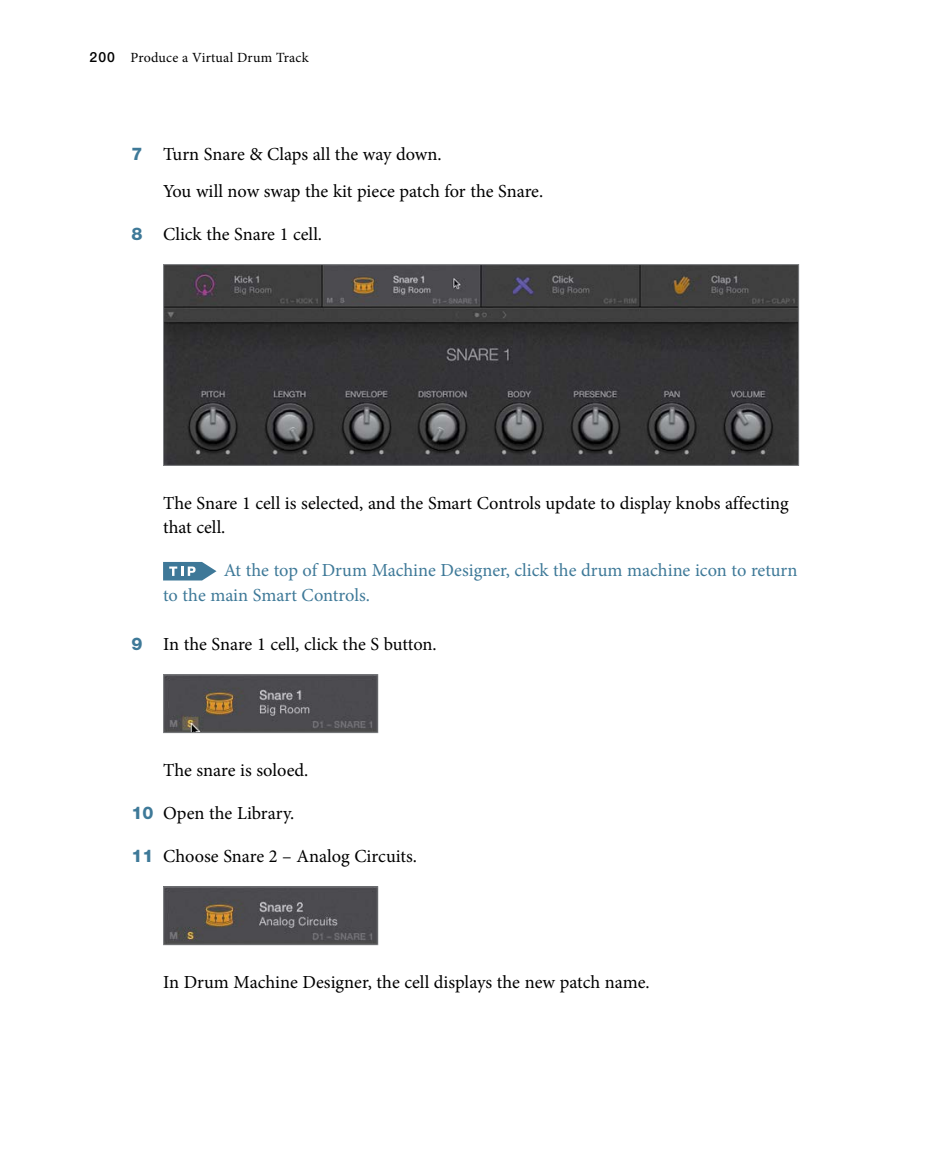
<style>
.page{position:relative;width:930px;height:1151px;background:#fff}
.page>*{position:absolute;margin:0;border:0;box-sizing:border-box;transform-origin:0 0}
.t1{font:18.38px/36.8px "Minion Pro";letter-spacing:-.005em;color:#000}
.t2{font:18.38px/24.5px "Minion Pro";color:#3e7998}
.t3{font:14px "Minion Pro";letter-spacing:.015em;color:#000}
.s1{font-family:"Helvetica Neue LT Std";font-weight:500}
.s2{font-family:"Helvetica Neue LT Std";font-weight:800;font-size:17.5px;color:#3e7998}
</style>
<div class="page">
<img style="left:165px;top:266px;width:632px;height:198px">
<div style="left:163px;top:264px;width:636px;height:202px;border:1px solid #808285"></div>
<svg style="left:163px;top:562px;width:53px;height:18px"></svg>
<img style="left:165px;top:676px;width:211px;height:55px">
<div style="left:163px;top:674px;width:215px;height:59px;border:1px solid #808285"></div>
<img style="left:165px;top:888px;width:211px;height:55px">
<div style="left:163px;top:886px;width:215px;height:59px;border:1px solid #808285"></div>
<p class="t3" style="left:90px;top:48px;width:221px"><span class="s1">200</span> Produce a Virtual Drum Track</p>
<p class="t1" style="left:163px;top:136px;width:382px;text-indent:-32px"><span class="s2">7</span> Turn Snare &amp; Claps all the way down.<br>You will now swap the kit piece patch for the Snare.</p>
<p class="t1" style="left:132px;top:215px;width:192px"><span class="s2">8</span> Click the Snare 1 cell.</p>
<p class="t1" style="left:163px;top:490px;width:627px;line-height:24.5px">The Snare 1 cell is selected, and the Smart Controls update to display knobs affecting that cell.</p>
<p class="t2" style="left:163px;top:558px;width:636px;text-indent:61px">At the top of Drum Machine Designer, click the drum machine icon to return to the main Smart Controls.</p>
<p class="t1" style="left:132px;top:625px;width:307px"><span class="s2">9</span> In the Snare 1 cell, click the S button.</p>
<p class="t1" style="left:163px;top:751px;width:147px">The snare is soloed.</p>
<p class="t1" style="left:132px;top:794px;width:164px"><span class="s2">10</span> Open the Library.</p>
<p class="t1" style="left:132px;top:837px;width:287px"><span class="s2">11</span> Choose Snare 2 – Analog Circuits.</p>
<p class="t1" style="left:163px;top:963px;width:488px">In Drum Machine Designer, the cell displays the new patch name.</p>
</div>
